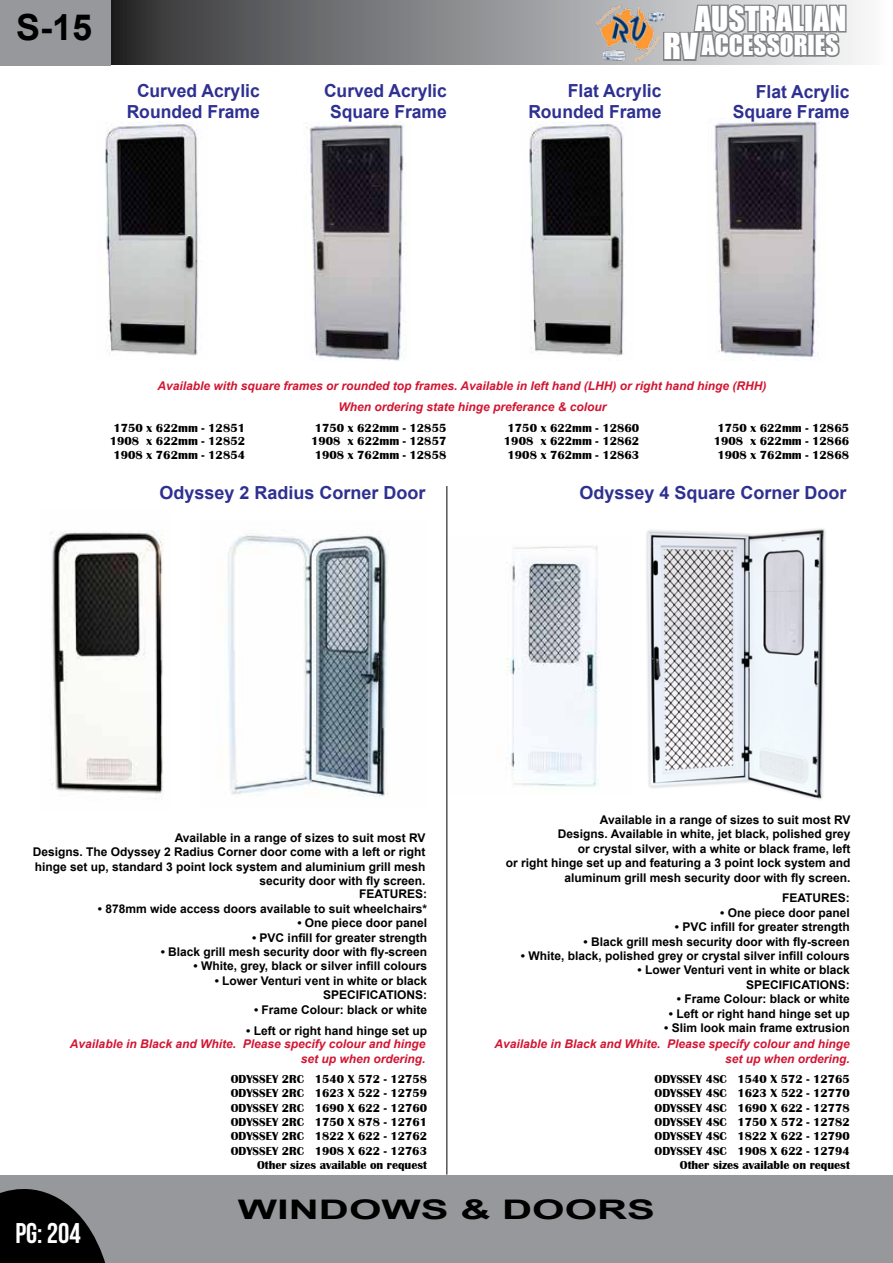
<style>
.page{position:relative;width:893px;height:1263px;background:#fff}
.page>*{position:absolute;margin:0;border:0;box-sizing:border-box;transform-origin:0 0}
.t1{font:700 36px "Arial";color:#000}
.t2{font:31.5px "Impact";color:#fff}
.t3{font:28.5px "Bebas Neue";color:#fff}
.t4{font:700 27px "Arial";color:#000;scale:1.55 1}
.t5{font:25.5px "Impact";color:#fff}
.t6{font:700 18px/20.1px "Arial";color:#2e3092;text-align:center}
.t7{font:700 12.15px/13.4px "Britannic";color:#000;text-align:justify}
.t8{font:700 12px/14.4px "Arial";color:#000;text-align:right}
.t9{font:700 12px/14.4px "Britannic";color:#000;text-align:right}
.t10{font:italic 700 12px/14.4px "Arial";color:#d21531;text-align:right}
.s1{font-size:33px}
</style>
<div class="page">
<svg style="left:111px;top:0;width:752px;height:65px;background:#737476"></svg>
<div style="left:0;top:0;width:111px;height:66px;background:#96989b"></div>
<img style="left:590px;top:2px;width:68px;height:63px">
<svg style="left:658px;top:0;width:190px;height:65px;background:#acaeb0"></svg>
<div style="left:0;top:1175px;width:893px;height:88px;background:#96989b"></div>
<svg style="left:0;top:1189px;width:105px;height:74px"></svg>
<img style="left:227px;top:533px;width:162px;height:264px">
<img style="left:505px;top:546px;width:95px;height:241px">
<img style="left:646px;top:528px;width:180px;height:272px">
<img style="left:50px;top:530px;width:114px;height:269px">
<img style="left:105px;top:122px;width:95px;height:234px">
<img style="left:306px;top:123px;width:100px;height:237px">
<img style="left:714px;top:118px;width:106px;height:242px">
<img style="left:529px;top:122px;width:96px;height:234px">
<hr style="left:447px;top:486px;width:1px;height:688px;background:#000">
<h1 class="t1" style="left:16px;top:4px;width:78px">S-15</h1>
<h2 class="t2" style="left:695px;top:-6px;width:153px">AUSTRALIAN</h2>
<h3 class="t5" style="left:663px;top:25px;width:177px"><span class="s1">RV</span>ACCESSORIES</h3>
<h3 class="t6" style="left:127px;top:82px;width:135px">Curved Acrylic<br>Rounded Frame</h3>
<h3 class="t6" style="left:324px;top:82px;width:124px">Curved Acrylic<br>Square Frame</h3>
<h3 class="t6" style="left:528px;top:82px;width:135px;text-align:right">Flat Acrylic<br>Rounded Frame</h3>
<h3 class="t6" style="left:733px;top:82px;width:118px;text-align:right">Flat Acrylic<br>Square Frame</h3>
<p class="t10" style="left:339px;top:375px;width:429px;line-height:21.6px;text-align:left;text-indent:-181px">Available with square frames or rounded top frames. Available in left hand (LHH) or right hand hinge (RHH)<br>When ordering state hinge preferance &amp; colour</p>
<p class="t7" style="left:504px;top:421px;width:137px">1750 x 622mm - 12860<br>1908 x 622mm - 12862<br>1908 x 762mm - 12863</p>
<p class="t7" style="left:110px;top:421px;width:137px">1750 x 622mm - 12851<br>1908 x 622mm - 12852<br>1908 x 762mm - 12854</p>
<p class="t7" style="left:311px;top:421px;width:137px">1750 x 622mm - 12855<br>1908 x 622mm - 12857<br>1908 x 762mm - 12858</p>
<p class="t7" style="left:714px;top:421px;width:137px">1750 x 622mm - 12865<br>1908 x 622mm - 12866<br>1908 x 762mm - 12868</p>
<h3 class="t6" style="left:159px;top:483px;width:268px">Odyssey 2 Radius Corner Door</h3>
<h3 class="t6" style="left:579px;top:483px;width:269px">Odyssey 4 Square Corner Door</h3>
<p class="t8" style="left:506px;top:813px;width:346px">Available in a range of sizes to suit most RV<br>Designs. Available in white, jet black, polished grey<br>or crystal silver, with a white or black frame, left<br>or right hinge set up and featuring a 3 point lock system and aluminum grill mesh security door with fly screen.</p>
<p class="t8" style="left:782px;top:891px;width:69px">FEATURES:</p>
<p class="t8" style="left:720px;top:906px;width:131px">• One piece door panel</p>
<p class="t8" style="left:675px;top:920px;width:176px">• PVC infill for greater strength</p>
<p class="t8" style="left:583px;top:935px;width:268px">• Black grill mesh security door with fly-screen</p>
<p class="t8" style="left:521px;top:949px;width:330px">• White, black, polished grey or crystal silver infill colours</p>
<p class="t8" style="left:638px;top:963px;width:214px">• Lower Venturi vent in white or black<br>SPECIFICATIONS:</p>
<p class="t8" style="left:677px;top:992px;width:174px">• Frame Colour: black or white</p>
<p class="t8" style="left:669px;top:1007px;width:182px">• Left or right hand hinge set up</p>
<p class="t8" style="left:664px;top:1021px;width:187px">• Slim look main frame extrusion</p>
<p class="t8" style="left:33px;top:831px;width:396px">Available in a range of sizes to suit most RV<br>Designs. The Odyssey 2 Radius Corner door come with a left or right hinge set up, standard 3 point lock system and aluminium grill mesh security door with fly screen.<br>FEATURES:</p>
<p class="t8" style="left:98px;top:902px;width:331px">• 878mm wide access doors available to suit wheelchairs*</p>
<p class="t8" style="left:297px;top:916px;width:131px">• One piece door panel</p>
<p class="t8" style="left:252px;top:930px;width:176px">• PVC infill for greater strength</p>
<p class="t8" style="left:161px;top:945px;width:268px">• Black grill mesh security door with fly-screen</p>
<p class="t8" style="left:194px;top:959px;width:235px">• White, grey, black or silver infill colours</p>
<p class="t8" style="left:215px;top:974px;width:214px">• Lower Venturi vent in white or black<br>SPECIFICATIONS:</p>
<p class="t8" style="left:254px;top:1002px;width:174px">• Frame Colour: black or white</p>
<p class="t8" style="left:246px;top:1024px;width:182px">• Left or right hand hinge set up</p>
<p class="t9" style="left:231px;top:1072px;width:198px">ODYSSEY 2RC 1540 X 572 - 12758<br>ODYSSEY 2RC 1623 X 522 - 12759<br>ODYSSEY 2RC 1690 X 622 - 12760<br>ODYSSEY 2RC 1750 X 878 - 12761<br>ODYSSEY 2RC 1822 X 622 - 12762<br>ODYSSEY 2RC 1908 X 622 - 12763<br>Other sizes available on request</p>
<p class="t10" style="left:70px;top:1037px;width:357px">Available in Black and White. Please specify colour and hinge set up when ordering.</p>
<p class="t10" style="left:494px;top:1037px;width:357px">Available in Black and White. Please specify colour and hinge set up when ordering.</p>
<p class="t9" style="left:655px;top:1072px;width:197px">ODYSSEY 4SC 1540 X 572 - 12765<br>ODYSSEY 4SC 1623 X 522 - 12770<br>ODYSSEY 4SC 1690 X 622 - 12778<br>ODYSSEY 4SC 1750 X 572 - 12782<br>ODYSSEY 4SC 1822 X 622 - 12790<br>ODYSSEY 4SC 1908 X 622 - 12794<br>Other sizes available on request</p>
<h3 class="t3" style="left:15px;top:1217px;width:67px">Pg: 204</h3>
<h3 class="t4" style="left:238px;top:1191px;width:271px">WINDOWS &amp; DOORS</h3>
</div>
